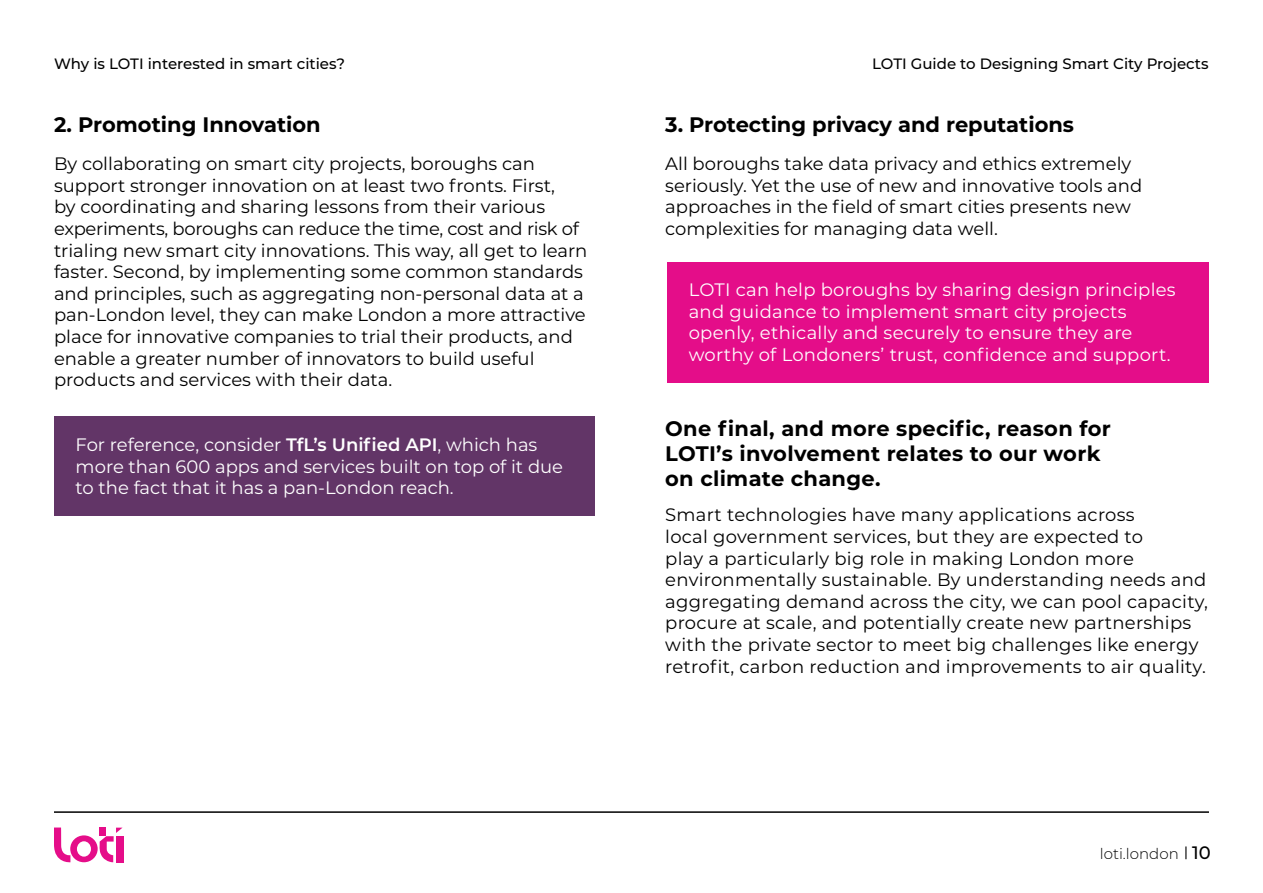
<style>
.page{position:relative;width:1263px;height:893px;background:#fff}
.page>*{position:absolute;margin:0;border:0;box-sizing:border-box;transform-origin:0 0}
.Intro_Bold_14{font:700 21px/25.2px "Montserrat";letter-spacing:.015em;color:#000}
.Intro_Bold_16{font:700 21px "Montserrat";color:#000}
.Body_Copy_12{font:18px/21.6px "Montserrat";color:#000}
.White_Body_Copy_14{font:18px/21.6px "Montserrat";letter-spacing:.015em;color:#fff}
.t1{font:500 15px "Montserrat";color:#000}
.t2{font:300 15px "Montserrat";color:#000}
.s1{font-weight:600}
.s2{font-weight:500;font-size:18px}
</style>
<div class="page">
<div style="left:54px;top:417px;width:541px;height:99px;background:#623567"></div>
<div style="left:667px;top:262px;width:542px;height:120px;background:#e40d89"></div>
<svg style="left:1185px;top:846px;width:1px;height:13px"></svg>
<svg style="left:54px;top:827px;width:69px;height:36px"></svg>
<div style="left:116px;top:836px;width:7px;height:26px;background:#e50d89"></div>
<hr style="left:54px;top:811px;width:1155px;height:2px;background:#000">
<p class="t1" style="left:54px;top:53px;width:292px">Why is LOTI interested in smart cities?</p>
<p class="t1" style="left:872px;top:53px;width:338px">LOTI Guide to Designing Smart City Projects</p>
<p class="Intro_Bold_16" style="left:54px;top:109px;width:268px">2. Promoting Innovation</p>
<p class="Body_Copy_12" style="left:54px;top:152px;width:535px">By collaborating on smart city projects, boroughs can support stronger innovation on at least two fronts. First,<br>by coordinating and sharing lessons from their various experiments, boroughs can reduce the time, cost and risk of trialing new smart city innovations. This way, all get to learn faster. Second, by implementing some common standards and principles, such as aggregating non-personal data at a pan-London level, they can make London a more attractive place for innovative companies to trial their products, and enable a greater number of innovators to build useful products and services with their data.</p>
<p class="White_Body_Copy_14" style="left:76px;top:433px;width:489px">For reference, consider <span class="s1">TfL’s Unified API</span>, which has more than 600 apps and services built on top of it due to the fact that it has a pan-London reach.</p>
<p class="Intro_Bold_16" style="left:665px;top:109px;width:410px">3. Protecting privacy and reputations</p>
<p class="Body_Copy_12" style="left:665px;top:152px;width:479px">All boroughs take data privacy and ethics extremely seriously. Yet the use of new and innovative tools and approaches in the field of smart cities presents new complexities for managing data well.</p>
<p class="White_Body_Copy_14" style="left:689px;top:278px;width:488px">LOTI can help boroughs by sharing design principles and guidance to implement smart city projects openly, ethically and securely to ensure they are worthy of Londoners’ trust, confidence and support.</p>
<p class="Intro_Bold_14" style="left:665px;top:415px;width:447px">One final, and more specific, reason for<br>LOTI’s involvement relates to our work on climate change.</p>
<p class="Body_Copy_12" style="left:665px;top:503px;width:544px">Smart technologies have many applications across<br>local government services, but they are expected to<br>play a particularly big role in making London more environmentally sustainable. By understanding needs and aggregating demand across the city, we can pool capacity, procure at scale, and potentially create new partnerships with the private sector to meet big challenges like energy retrofit, carbon reduction and improvements to air quality.</p>
<p class="t2" style="left:1100px;top:843px;width:112px">loti.london <span class="s2">10</span></p>
</div>
